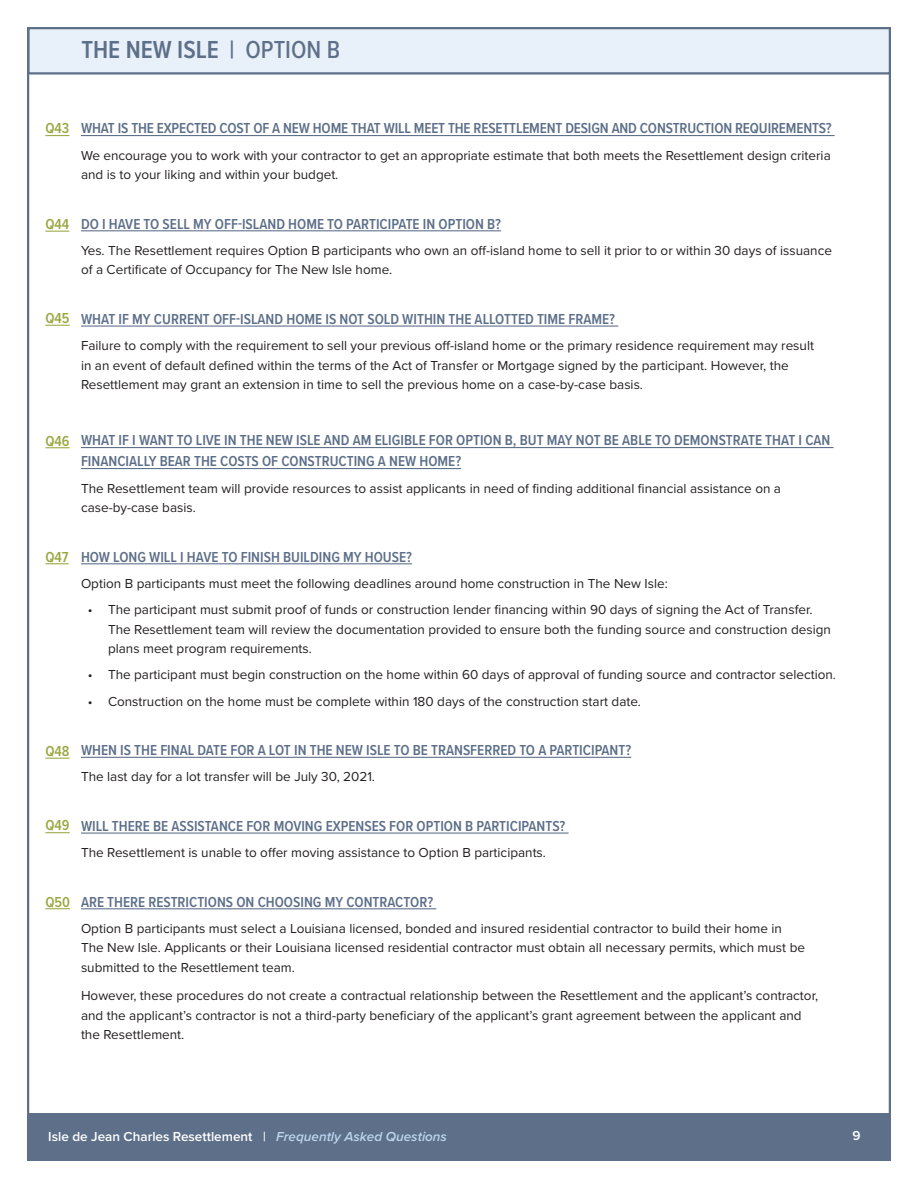
<style>
.page{position:relative;width:918px;height:1188px;background:#fff}
.page>*{position:absolute;margin:0;border:0;box-sizing:border-box;transform-origin:0 0}
.t1{font:600 25.5px "Proxima Nova Cond";color:#5d6f89}
.FAQ_Question_Heading{font:600 15px/21px "Proxima Nova Cond";color:#5d6f89}
.FAQ_Question_Heading-2{font:600 15px "Proxima Nova Cond";color:#9ca743}
.FAQ_Body_Text{font:13.5px/19.5px "Proxima Nova";color:#231f20}
.FAQ_Question_Heading-3{font:13.5px/19.5px "Proxima Nova";color:#231f20}
.t2{font:600 13.5px "Proxima Nova";color:#fff}
.s1{font-weight:500}
.s2{font-style:italic}
.s3{font-style:italic;color:#bdd4ef}
</style>
<div class="page">
<div style="left:27px;top:1113px;width:864px;height:48px;background:#5d6f89"></div>
<hr style="left:81px;top:135px;width:754px;height:1px;background:#5d6f89">
<hr style="left:81px;top:230px;width:420px;height:1px;background:#5d6f89">
<hr style="left:81px;top:326px;width:537px;height:1px;background:#5d6f89">
<hr style="left:81px;top:447px;width:753px;height:1px;background:#5d6f89">
<hr style="left:81px;top:468px;width:380px;height:1px;background:#5d6f89">
<hr style="left:81px;top:563px;width:331px;height:1px;background:#5d6f89">
<hr style="left:81px;top:757px;width:550px;height:1px;background:#5d6f89">
<hr style="left:81px;top:833px;width:488px;height:1px;background:#5d6f89">
<hr style="left:81px;top:908px;width:355px;height:1px;background:#5d6f89">
<div style="left:27px;top:27px;width:864px;height:48px;background:#e8f0f9;border:2px solid #5d6f89"></div>
<svg style="left:45px;top:135px;width:24px;height:1px"></svg>
<svg style="left:45px;top:447px;width:25px;height:1px"></svg>
<svg style="left:45px;top:325px;width:25px;height:1px"></svg>
<svg style="left:45px;top:231px;width:24px;height:1px"></svg>
<svg style="left:45px;top:563px;width:24px;height:1px"></svg>
<svg style="left:45px;top:758px;width:25px;height:1px"></svg>
<svg style="left:45px;top:908px;width:25px;height:1px"></svg>
<svg style="left:45px;top:832px;width:25px;height:1px"></svg>
<p class="t1" style="left:81px;top:31px;width:260px">THE NEW ISLE | <span class="s1">OPTION B</span></p>
<p class="FAQ_Question_Heading-2" style="left:45px;top:117px;width:25px">Q43</p>
<p class="FAQ_Question_Heading-2" style="left:45px;top:213px;width:25px">Q44</p>
<p class="FAQ_Question_Heading-2" style="left:45px;top:307px;width:26px">Q45</p>
<p class="FAQ_Question_Heading" style="left:81px;top:117px;width:752px">WHAT IS THE EXPECTED COST OF A NEW HOME THAT WILL MEET THE RESETTLEMENT DESIGN AND CONSTRUCTION REQUIREMENTS?</p>
<p class="FAQ_Body_Text" style="left:81px;top:145px;width:751px">We encourage you to work with your contractor to get an appropriate estimate that both meets the Resettlement design criteria and is to your liking and within your budget.</p>
<p class="FAQ_Question_Heading" style="left:81px;top:213px;width:422px">DO I HAVE TO SELL MY OFF-ISLAND HOME TO PARTICIPATE IN OPTION B?</p>
<p class="FAQ_Body_Text" style="left:81px;top:240px;width:753px">Yes. The Resettlement requires Option B participants who own an off-island home to sell it prior to or within 30 days of issuance of a Certificate of Occupancy for The New Isle home.</p>
<p class="FAQ_Question_Heading" style="left:81px;top:308px;width:536px">WHAT IF MY CURRENT OFF-ISLAND HOME IS NOT SOLD WITHIN THE ALLOTTED TIME FRAME?</p>
<p class="FAQ_Question_Heading-3" style="left:81px;top:335px;width:735px">Failure to comply with the requirement to sell your previous off-island home or the primary residence requirement may result in an event of default defined within the terms of the Act of Transfer or Mortgage signed by the participant. However, the<br>Resettlement may grant an extension in time to sell the previous home on a case-by-case basis.</p>
<p class="FAQ_Question_Heading-2" style="left:45px;top:430px;width:26px">Q46</p>
<p class="FAQ_Question_Heading-2" style="left:45px;top:546px;width:25px">Q47</p>
<p class="FAQ_Question_Heading-2" style="left:45px;top:740px;width:26px">Q48</p>
<p class="FAQ_Question_Heading-2" style="left:45px;top:814px;width:26px">Q49</p>
<p class="FAQ_Question_Heading-2" style="left:45px;top:890px;width:26px">Q50</p>
<p class="FAQ_Question_Heading" style="left:81px;top:429px;width:751px">WHAT IF I WANT TO LIVE IN THE NEW ISLE AND AM ELIGIBLE FOR OPTION B, BUT MAY NOT BE ABLE TO DEMONSTRATE THAT I CAN<br>FINANCIALLY BEAR THE COSTS OF CONSTRUCTING A NEW HOME?</p>
<p class="FAQ_Body_Text" style="left:81px;top:478px;width:702px">The Resettlement team will provide resources to assist applicants in need of finding additional financial assistance on a case-by-case basis.</p>
<p class="FAQ_Question_Heading" style="left:81px;top:546px;width:333px">HOW LONG WILL I HAVE TO FINISH BUILDING MY HOUSE?</p>
<p class="FAQ_Body_Text" style="left:81px;top:573px;width:588px">Option B participants must meet the following deadlines around home construction in The New Isle:</p>
<p class="FAQ_Question_Heading-3" style="left:108px;top:599px;width:724px;text-indent:-20px">• The participant must submit proof of funds or construction lender financing within 90 days of signing the Act of Transfer.<br>The Resettlement team will review the documentation provided to ensure both the funding source and construction design plans meet program requirements.</p>
<p class="FAQ_Question_Heading-3" style="left:88px;top:665px;width:750px">• The participant must begin construction on the home within 60 days of approval of funding source and contractor selection.</p>
<p class="FAQ_Question_Heading-3" style="left:88px;top:691px;width:555px">• Construction on the home must be complete within 180 days of the construction start date.</p>
<p class="FAQ_Question_Heading" style="left:81px;top:739px;width:552px">WHEN IS THE FINAL DATE FOR A LOT IN THE NEW ISLE TO BE TRANSFERRED TO A PARTICIPANT?</p>
<p class="FAQ_Body_Text" style="left:81px;top:767px;width:296px">The last day for a lot transfer will be July 30, 2021.</p>
<p class="FAQ_Question_Heading" style="left:81px;top:815px;width:486px">WILL THERE BE ASSISTANCE FOR MOVING EXPENSES FOR OPTION B PARTICIPANTS?</p>
<p class="FAQ_Body_Text" style="left:81px;top:842px;width:467px">The Resettlement is unable to offer moving assistance to Option B participants.</p>
<p class="FAQ_Question_Heading" style="left:81px;top:891px;width:354px">ARE THERE RESTRICTIONS ON CHOOSING MY CONTRACTOR?</p>
<p class="FAQ_Body_Text" style="left:81px;top:918px;width:726px">Option B participants must select a Louisiana licensed, bonded and insured residential contractor to build their home in<br>The New Isle. Applicants or their Louisiana licensed residential contractor must obtain all necessary permits, which must be submitted to the Resettlement team.</p>
<p class="FAQ_Body_Text" style="left:81px;top:986px;width:739px">However, these procedures do not create a contractual relationship between the Resettlement and the applicant’s contractor, and the applicant’s contractor is not a third-party beneficiary of the applicant’s grant agreement between the applicant and the Resettlement.</p>
<p class="t2" style="left:48px;top:1127px;width:400px">Isle de Jean Charles Resettlement <span class="s2">|</span> <span class="s3">Frequently Asked Questions</span></p>
<p class="t2" style="left:853px;top:1125px;width:10px">9</p>
</div>
